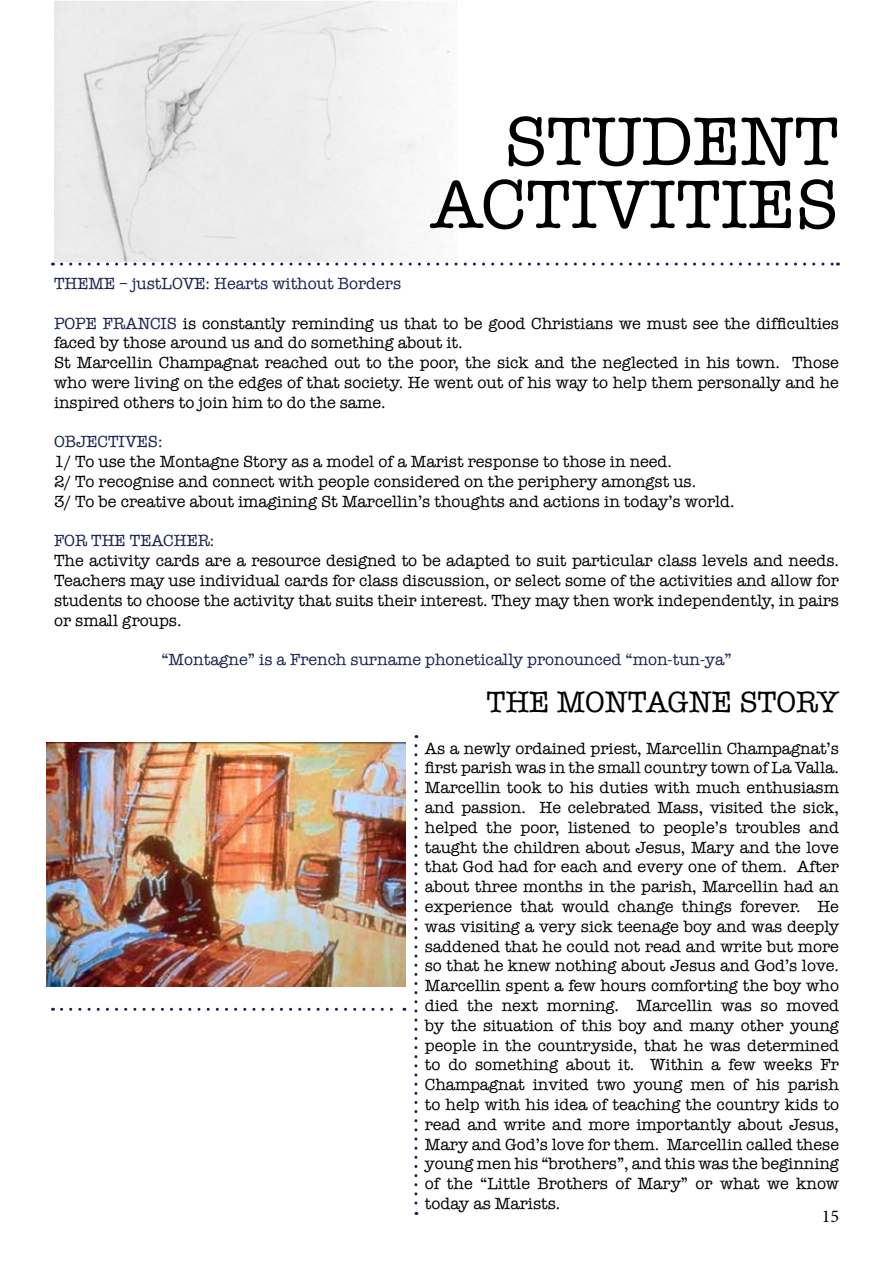
<style>
.page{position:relative;width:893px;height:1263px;background:#fff}
.page>*{position:absolute;margin:0;border:0;box-sizing:border-box;transform-origin:0 0}
.t1{font:70.5px/63px "American Typewriter";color:#000;text-align:right}
.t2{font:30px "American Typewriter";color:#000}
.t3{font:18px "Minion Pro";color:#000}
.t4{font:16.5px/19.8px "American Typewriter";color:#000}
.t5{font:16.5px "American Typewriter";color:#18234f}
.s1{color:#18234f}
</style>
<div class="page">
<img style="left:46px;top:742px;width:359px;height:244px">
<img style="left:54px;top:3px;width:398px;height:258px">
<svg style="left:414px;top:745px;width:3px;height:470px"></svg>
<svg style="left:62px;top:263px;width:776px;height:3px"></svg>
<svg style="left:62px;top:1008px;width:343px;height:3px"></svg>
<h1 class="t1" style="left:430px;top:110px;width:410px">STUDENT<br>ACTIVITIES</h1>
<p class="t5" style="left:54px;top:274px;width:349px">THEME – justLOVE: Hearts without Borders</p>
<p class="t4" style="left:54px;top:313px;width:786px"><span class="s1">POPE FRANCIS</span> is constantly reminding us that to be good Christians we must see the difficulties faced by those around us and do something about it.<br>St Marcellin Champagnat reached out to the poor, the sick and the neglected in his town. Those who were living on the edges of that society. He went out of his way to help them personally and he inspired others to join him to do the same.</p>
<p class="t5" style="left:54px;top:432px;width:110px">OBJECTIVES:</p>
<p class="t4" style="left:54px;top:452px;width:682px">1/ To use the Montagne Story as a model of a Marist response to those in need.<br>2/ To recognise and connect with people considered on the periphery amongst us.<br>3/ To be creative about imagining St Marcellin’s thoughts and actions in today’s world.</p>
<p class="t5" style="left:54px;top:531px;width:162px">FOR THE TEACHER:</p>
<p class="t4" style="left:54px;top:551px;width:787px;text-align:justify">The activity cards are a resource designed to be adapted to suit particular class levels and needs.<br>Teachers may use individual cards for class discussion, or select some of the activities and allow for students to choose the activity that suits their interest. They may then work independently, in pairs or small groups.</p>
<p class="t5" style="left:161px;top:650px;width:572px">“Montagne” is a French surname phonetically pronounced “mon-tun-ya”</p>
<h2 class="t2" style="left:487px;top:685px;width:354px">THE MONTAGNE STORY</h2>
<p class="t4" style="left:425px;top:738px;width:416px;text-align:justify">As a newly ordained priest, Marcellin Champagnat’s first parish was in the small country town of La Valla.<br>Marcellin took to his duties with much enthusiasm and passion. He celebrated Mass, visited the sick, helped the poor, listened to people’s troubles and taught the children about Jesus, Mary and the love that God had for each and every one of them. After about three months in the parish, Marcellin had an experience that would change things forever. He was visiting a very sick teenage boy and was deeply saddened that he could not read and write but more so that he knew nothing about Jesus and God’s love.<br>Marcellin spent a few hours comforting the boy who died the next morning. Marcellin was so moved by the situation of this boy and many other young people in the countryside, that he was determined to do something about it. Within a few weeks Fr Champagnat invited two young men of his parish to help with his idea of teaching the country kids to read and write and more importantly about Jesus, Mary and God’s love for them. Marcellin called these young men his “brothers”, and this was the beginning of the “Little Brothers of Mary” or what we know today as Marists.</p>
<p class="t3" style="left:822px;top:1204px;width:19px">15</p>
</div>
